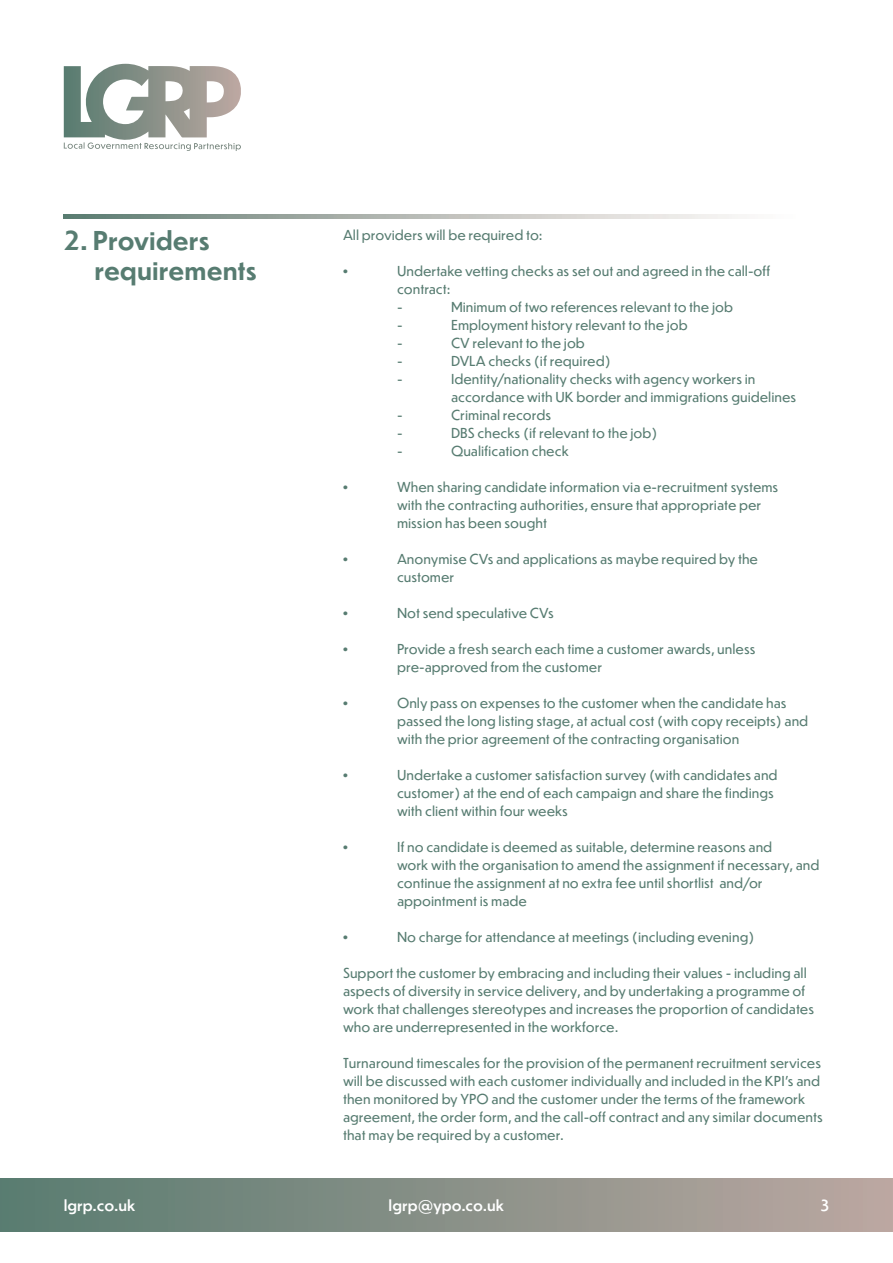
<style>
.page{position:relative;width:893px;height:1263px;background:#fff}
.page>*{position:absolute;margin:0;border:0;box-sizing:border-box;transform-origin:0 0}
.t1{font:700 25.5px/30.6px "Dunbar Text";color:#577c71}
.t2{font:500 15px "Dunbar Text";color:#fff}
.t3{font:13.5px/18px "Dunbar Text";color:#577c71}
.t4{font:700 13.5px "Arial";color:#577c71}
</style>
<div class="page">
<div style="left:0;top:1178px;width:893px;height:54px;background:linear-gradient(to right,#587b70,#bba7a1)"></div>
<svg style="left:64px;top:64px;width:177px;height:87px"></svg>
<img style="left:64px;top:215px;width:674px;height:4px">
<h1 class="t1" style="left:94px;top:224px;width:164px;text-indent:-31px">2. Providers requirements</h1>
<p class="t3" style="left:343px;top:226px;width:201px">All providers will be required to:</p>
<p class="t4" style="left:343px;top:263px;width:6px">•</p>
<p class="t3" style="left:397px;top:262px;width:375px">Undertake vetting checks as set out and agreed in the call-off contract:<br>-</p>
<p class="t3" style="left:451px;top:298px;width:284px">Minimum of two references relevant to the job</p>
<p class="t3" style="left:397px;top:316px;width:7px">-</p>
<p class="t3" style="left:451px;top:316px;width:238px">Employment history relevant to the job</p>
<p class="t3" style="left:397px;top:334px;width:7px">-</p>
<p class="t3" style="left:451px;top:334px;width:135px">CV relevant to the job</p>
<p class="t3" style="left:397px;top:352px;width:7px">-</p>
<p class="t3" style="left:451px;top:352px;width:162px">DVLA checks (if required)</p>
<p class="t3" style="left:397px;top:370px;width:7px">-</p>
<p class="t3" style="left:451px;top:370px;width:347px">Identity/nationality checks with agency workers in accordance with UK border and immigrations guidelines</p>
<p class="t3" style="left:397px;top:406px;width:7px">-</p>
<p class="t3" style="left:451px;top:406px;width:102px">Criminal records</p>
<p class="t3" style="left:397px;top:424px;width:7px">-</p>
<p class="t3" style="left:451px;top:424px;width:208px">DBS checks (if relevant to the job)</p>
<p class="t3" style="left:397px;top:442px;width:7px">-</p>
<p class="t3" style="left:451px;top:442px;width:119px">Qualification check</p>
<p class="t4" style="left:343px;top:478px;width:6px">•</p>
<p class="t3" style="left:397px;top:478px;width:383px">When sharing candidate information via e-recruitment systems with the contracting authorities, ensure that appropriate per mission has been sought</p>
<p class="t4" style="left:343px;top:550px;width:6px">•</p>
<p class="t3" style="left:397px;top:550px;width:363px">Anonymise CVs and applications as maybe required by the customer</p>
<p class="t4" style="left:343px;top:604px;width:6px">•</p>
<p class="t3" style="left:397px;top:604px;width:158px">Not send speculative CVs</p>
<p class="t4" style="left:343px;top:640px;width:6px">•</p>
<p class="t3" style="left:397px;top:640px;width:360px">Provide a fresh search each time a customer awards, unless pre-approved from the customer</p>
<p class="t4" style="left:343px;top:694px;width:6px">•</p>
<p class="t3" style="left:397px;top:694px;width:413px">Only pass on expenses to the customer when the candidate has passed the long listing stage, at actual cost (with copy receipts) and with the prior agreement of the contracting organisation</p>
<p class="t4" style="left:343px;top:766px;width:6px">•</p>
<p class="t3" style="left:397px;top:766px;width:382px">Undertake a customer satisfaction survey (with candidates and customer) at the end of each campaign and share the findings with client within four weeks</p>
<p class="t4" style="left:343px;top:838px;width:6px">•</p>
<p class="t3" style="left:397px;top:838px;width:424px">If no candidate is deemed as suitable, determine reasons and<br>work with the organisation to amend the assignment if necessary, and continue the assignment at no extra fee until shortlist and/or appointment is made</p>
<p class="t4" style="left:343px;top:928px;width:6px">•</p>
<p class="t3" style="left:397px;top:928px;width:359px">No charge for attendance at meetings (including evening)</p>
<p class="t3" style="left:343px;top:964px;width:473px">Support the customer by embracing and including their values - including all aspects of diversity in service delivery, and by undertaking a programme of work that challenges stereotypes and increases the proportion of candidates who are underrepresented in the workforce.</p>
<p class="t3" style="left:343px;top:1054px;width:481px">Turnaround timescales for the provision of the permanent recruitment services will be discussed with each customer individually and included in the KPI’s and then monitored by YPO and the customer under the terms of the framework agreement, the order form, and the call-off contract and any similar documents that may be required by a customer.</p>
<p class="t2" style="left:64px;top:1194px;width:73px">lgrp.co.uk</p>
<p class="t2" style="left:389px;top:1194px;width:117px">lgrp@ypo.co.uk</p>
<p class="t2" style="left:821px;top:1194px;width:10px">3</p>
</div>
